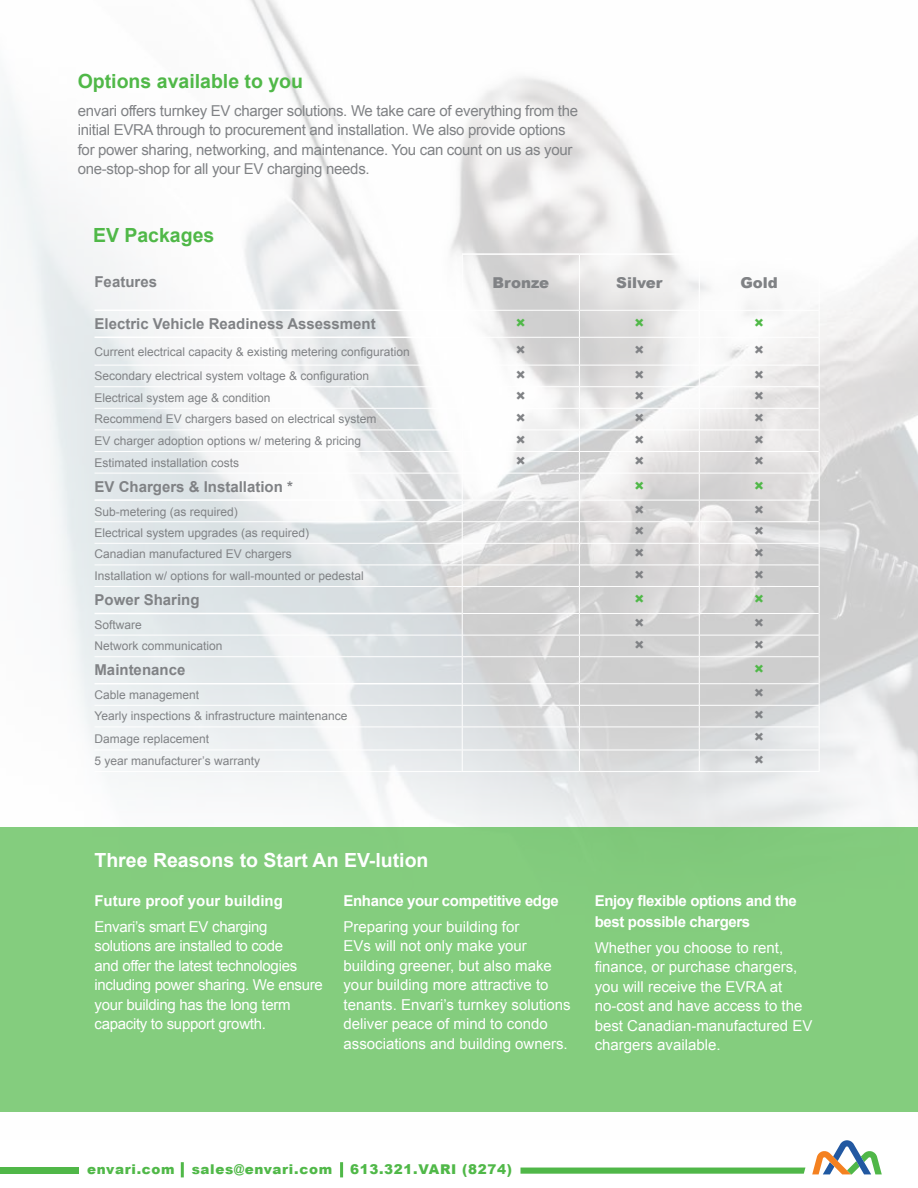
<style>
.page{position:relative;width:918px;height:1188px;background:#fff}
.page>*{position:absolute;margin:0;border:0;box-sizing:border-box;transform-origin:0 0}
.t1{font:700 19.5px "Arial";color:#50b848}
.t2{font:700 19.5px "Arial";color:#fff}
.t3{font:15px/19.5px "Arial";color:#fff}
.t4{font:15px/19.5px "Arial";letter-spacing:-.02em;color:#808285}
.t5{font:15px/19.5px "Arial";letter-spacing:-.02em;color:#fff}
.t6{font:700 15px "Arial";color:#808285}
.t7{font:700 15px/21px "Arial";letter-spacing:-.025em;color:#fff}
.t8{font:900 15px "Arial";color:#808285}
.t9{font:700 15px "Arial";color:#fff}
.t10{font:900 15px "Arial";color:#50b848}
.t11{font:900 13.5px "Arial";letter-spacing:.05em;color:#50b848}
.t12{font:12px "Arial";color:#808285}
</style>
<div class="page">
<img style="left:0;top:0;width:918px;height:1112px">
<div style="left:0;top:827px;width:918px;height:284px;background:#84cd7e"></div>
<hr style="left:94px;top:310px;width:368px;height:1px;background:#fff">
<hr style="left:94px;top:337px;width:368px;height:1px;background:#fff">
<hr style="left:94px;top:499px;width:368px;height:2px;background:#fff">
<hr style="left:94px;top:613px;width:368px;height:1px;background:#fff">
<hr style="left:94px;top:683px;width:368px;height:1px;background:#fff">
<hr style="left:94px;top:365px;width:368px;height:1px;background:#fff">
<hr style="left:94px;top:386px;width:368px;height:1px;background:#fff">
<hr style="left:94px;top:408px;width:368px;height:1px;background:#fff">
<hr style="left:94px;top:430px;width:368px;height:1px;background:#fff">
<hr style="left:94px;top:451px;width:368px;height:1px;background:#fff">
<hr style="left:94px;top:473px;width:368px;height:1px;background:#fff">
<hr style="left:94px;top:521px;width:368px;height:1px;background:#fff">
<hr style="left:94px;top:543px;width:368px;height:1px;background:#fff">
<hr style="left:94px;top:565px;width:368px;height:1px;background:#fff">
<hr style="left:94px;top:586px;width:368px;height:1px;background:#fff">
<hr style="left:94px;top:635px;width:368px;height:1px;background:#fff">
<hr style="left:94px;top:656px;width:368px;height:1px;background:#fff">
<hr style="left:94px;top:705px;width:368px;height:1px;background:#fff">
<hr style="left:462px;top:253px;width:117px;height:2px;background:#fff">
<hr style="left:579px;top:253px;width:120px;height:2px;background:#fff">
<hr style="left:699px;top:253px;width:121px;height:2px;background:#fff">
<hr style="left:94px;top:727px;width:368px;height:1px;background:#fff">
<hr style="left:94px;top:750px;width:368px;height:1px;background:#fff">
<hr style="left:94px;top:771px;width:368px;height:1px;background:#fff">
<hr style="left:462px;top:255px;width:1px;height:55px;background:#fff">
<hr style="left:462px;top:705px;width:117px;height:1px;background:#fff">
<hr style="left:462px;top:727px;width:117px;height:1px;background:#fff">
<hr style="left:462px;top:750px;width:117px;height:1px;background:#fff">
<svg style="left:462px;top:310px;width:1px;height:461px"></svg>
<hr style="left:462px;top:771px;width:117px;height:1px;background:#fff">
<hr style="left:463px;top:310px;width:116px;height:1px;background:#fff">
<hr style="left:463px;top:337px;width:116px;height:1px;background:#fff">
<hr style="left:463px;top:365px;width:116px;height:1px;background:#fff">
<hr style="left:463px;top:386px;width:116px;height:1px;background:#fff">
<hr style="left:463px;top:408px;width:116px;height:1px;background:#fff">
<hr style="left:463px;top:430px;width:116px;height:1px;background:#fff">
<hr style="left:463px;top:451px;width:116px;height:1px;background:#fff">
<hr style="left:463px;top:473px;width:116px;height:1px;background:#fff">
<hr style="left:463px;top:500px;width:116px;height:1px;background:#fff">
<hr style="left:463px;top:521px;width:116px;height:1px;background:#fff">
<hr style="left:463px;top:543px;width:116px;height:1px;background:#fff">
<hr style="left:463px;top:565px;width:116px;height:1px;background:#fff">
<hr style="left:463px;top:586px;width:116px;height:1px;background:#fff">
<hr style="left:463px;top:613px;width:116px;height:1px;background:#fff">
<hr style="left:463px;top:635px;width:116px;height:1px;background:#fff">
<hr style="left:463px;top:656px;width:116px;height:1px;background:#fff">
<hr style="left:463px;top:683px;width:116px;height:1px;background:#fff">
<hr style="left:819px;top:255px;width:1px;height:55px;background:#fff">
<hr style="left:699px;top:310px;width:120px;height:1px;background:#fff">
<hr style="left:579px;top:255px;width:1px;height:55px;background:#fff">
<hr style="left:699px;top:255px;width:1px;height:55px;background:#fff">
<hr style="left:579px;top:310px;width:120px;height:1px;background:#fff">
<svg style="left:0;top:314px;width:79px;height:854px"></svg>
<div style="left:0;top:1168px;width:79px;height:6px;background:#50b748"></div>
<hr style="left:340px;top:1162px;width:3px;height:15px;background:#50b848">
<hr style="left:181px;top:1162px;width:3px;height:15px;background:#50b848">
<svg style="left:520px;top:321px;width:397px;height:854px"></svg>
<svg style="left:521px;top:1168px;width:284px;height:6px;background:#59ba51"></svg>
<svg style="left:812px;top:1140px;width:70px;height:34px"></svg>
<h1 class="t1" style="left:78px;top:68px;width:227px">Options available to you</h1>
<p class="t4" style="left:78px;top:101px;width:502px">envari offers turnkey EV charger solutions. We take care of everything from the initial EVRA through to procurement and installation. We also provide options for power sharing, networking, and maintenance. You can count on us as your one-stop-shop for all your EV charging needs.</p>
<h1 class="t1" style="left:93px;top:222px;width:123px">EV Packages</h1>
<p class="t6" style="left:94px;top:272px;width:64px">Features</p>
<p class="t8" style="left:492px;top:272px;width:58px">Bronze</p>
<p class="t8" style="left:616px;top:272px;width:48px">Silver</p>
<p class="t8" style="left:740px;top:272px;width:39px">Gold</p>
<p class="t6" style="left:94px;top:314px;width:283px">Electric Vehicle Readiness Assessment</p>
<p class="t10" style="left:516px;top:311px;width:11px">×</p>
<p class="t10" style="left:634px;top:311px;width:11px">×</p>
<p class="t10" style="left:754px;top:311px;width:11px">×</p>
<p class="t12" style="left:94px;top:344px;width:317px">Current electrical capacity &amp; existing metering configuration</p>
<p class="t8" style="left:516px;top:339px;width:11px">×</p>
<p class="t8" style="left:634px;top:339px;width:11px">×</p>
<p class="t8" style="left:754px;top:339px;width:11px">×</p>
<p class="t12" style="left:94px;top:368px;width:276px">Secondary electrical system voltage &amp; configuration</p>
<p class="t8" style="left:516px;top:364px;width:11px">×</p>
<p class="t8" style="left:634px;top:364px;width:11px">×</p>
<p class="t8" style="left:754px;top:364px;width:11px">×</p>
<p class="t12" style="left:94px;top:390px;width:178px">Electrical system age &amp; condition</p>
<p class="t8" style="left:516px;top:385px;width:11px">×</p>
<p class="t8" style="left:634px;top:385px;width:11px">×</p>
<p class="t8" style="left:754px;top:385px;width:11px">×</p>
<p class="t12" style="left:94px;top:411px;width:284px">Recommend EV chargers based on electrical system</p>
<p class="t8" style="left:516px;top:407px;width:11px">×</p>
<p class="t8" style="left:634px;top:407px;width:11px">×</p>
<p class="t8" style="left:754px;top:407px;width:11px">×</p>
<p class="t12" style="left:94px;top:433px;width:268px">EV charger adoption options w/ metering &amp; pricing</p>
<p class="t8" style="left:516px;top:428px;width:11px">×</p>
<p class="t8" style="left:634px;top:428px;width:11px">×</p>
<p class="t8" style="left:754px;top:428px;width:11px">×</p>
<p class="t12" style="left:94px;top:455px;width:146px">Estimated installation costs</p>
<p class="t8" style="left:516px;top:450px;width:11px">×</p>
<p class="t8" style="left:634px;top:450px;width:11px">×</p>
<p class="t8" style="left:754px;top:450px;width:11px">×</p>
<p class="t6" style="left:94px;top:477px;width:200px">EV Chargers &amp; Installation *</p>
<p class="t10" style="left:634px;top:474px;width:11px">×</p>
<p class="t10" style="left:754px;top:474px;width:11px">×</p>
<p class="t12" style="left:94px;top:503px;width:145px">Sub-metering (as required)</p>
<p class="t8" style="left:634px;top:499px;width:11px">×</p>
<p class="t8" style="left:754px;top:499px;width:11px">×</p>
<p class="t12" style="left:94px;top:525px;width:216px">Electrical system upgrades (as required)</p>
<p class="t8" style="left:634px;top:520px;width:11px">×</p>
<p class="t8" style="left:754px;top:520px;width:11px">×</p>
<p class="t12" style="left:94px;top:546px;width:199px">Canadian manufactured EV chargers</p>
<p class="t8" style="left:634px;top:542px;width:11px">×</p>
<p class="t8" style="left:754px;top:542px;width:11px">×</p>
<p class="t12" style="left:94px;top:568px;width:271px">Installation w/ options for wall-mounted or pedestal</p>
<p class="t8" style="left:634px;top:563px;width:11px">×</p>
<p class="t8" style="left:754px;top:563px;width:11px">×</p>
<p class="t6" style="left:94px;top:590px;width:107px">Power Sharing</p>
<p class="t10" style="left:634px;top:588px;width:11px">×</p>
<p class="t10" style="left:754px;top:588px;width:11px">×</p>
<p class="t12" style="left:94px;top:617px;width:49px">Software</p>
<p class="t8" style="left:634px;top:612px;width:11px">×</p>
<p class="t8" style="left:754px;top:612px;width:11px">×</p>
<p class="t12" style="left:94px;top:638px;width:130px">Network communication</p>
<p class="t8" style="left:634px;top:634px;width:11px">×</p>
<p class="t8" style="left:754px;top:634px;width:11px">×</p>
<p class="t6" style="left:94px;top:660px;width:92px">Maintenance</p>
<p class="t10" style="left:754px;top:658px;width:11px">×</p>
<p class="t12" style="left:94px;top:687px;width:106px">Cable management</p>
<p class="t8" style="left:754px;top:682px;width:11px">×</p>
<p class="t12" style="left:94px;top:708px;width:254px">Yearly inspections &amp; infrastructure maintenance</p>
<p class="t8" style="left:754px;top:704px;width:11px">×</p>
<p class="t12" style="left:94px;top:731px;width:116px">Damage replacement</p>
<p class="t8" style="left:754px;top:726px;width:11px">×</p>
<p class="t12" style="left:94px;top:753px;width:167px">5 year manufacturer’s warranty</p>
<p class="t8" style="left:754px;top:748px;width:11px">×</p>
<h1 class="t2" style="left:94px;top:847px;width:336px">Three Reasons to Start An EV-lution</h1>
<p class="t9" style="left:94px;top:890px;width:190px">Future proof your building</p>
<p class="t5" style="left:94px;top:917px;width:230px">Envari’s smart EV charging solutions are installed to code<br>and offer the latest technologies including power sharing. We ensure your building has the long term capacity to support growth.</p>
<p class="t7" style="left:343px;top:890px;width:217px">Enhance your competitive edge</p>
<p class="t3" style="left:343px;top:917px;width:229px">Preparing your building for<br>EVs will not only make your building greener, but also make your building more attractive to tenants. Envari’s turnkey solutions deliver peace of mind to condo associations and building owners.</p>
<p class="t7" style="left:595px;top:890px;width:204px">Enjoy flexible options and the best possible chargers</p>
<p class="t3" style="left:595px;top:938px;width:219px">Whether you choose to rent, finance, or purchase chargers, you will receive the EVRA at no-cost and have access to the best Canadian-manufactured EV chargers available.</p>
<p class="t11" style="left:87px;top:1159px;width:89px">envari.com</p>
<p class="t11" style="left:192px;top:1159px;width:142px">sales@envari.com</p>
<p class="t11" style="left:350px;top:1159px;width:164px">613.321.VARI (8274)</p>
</div>
